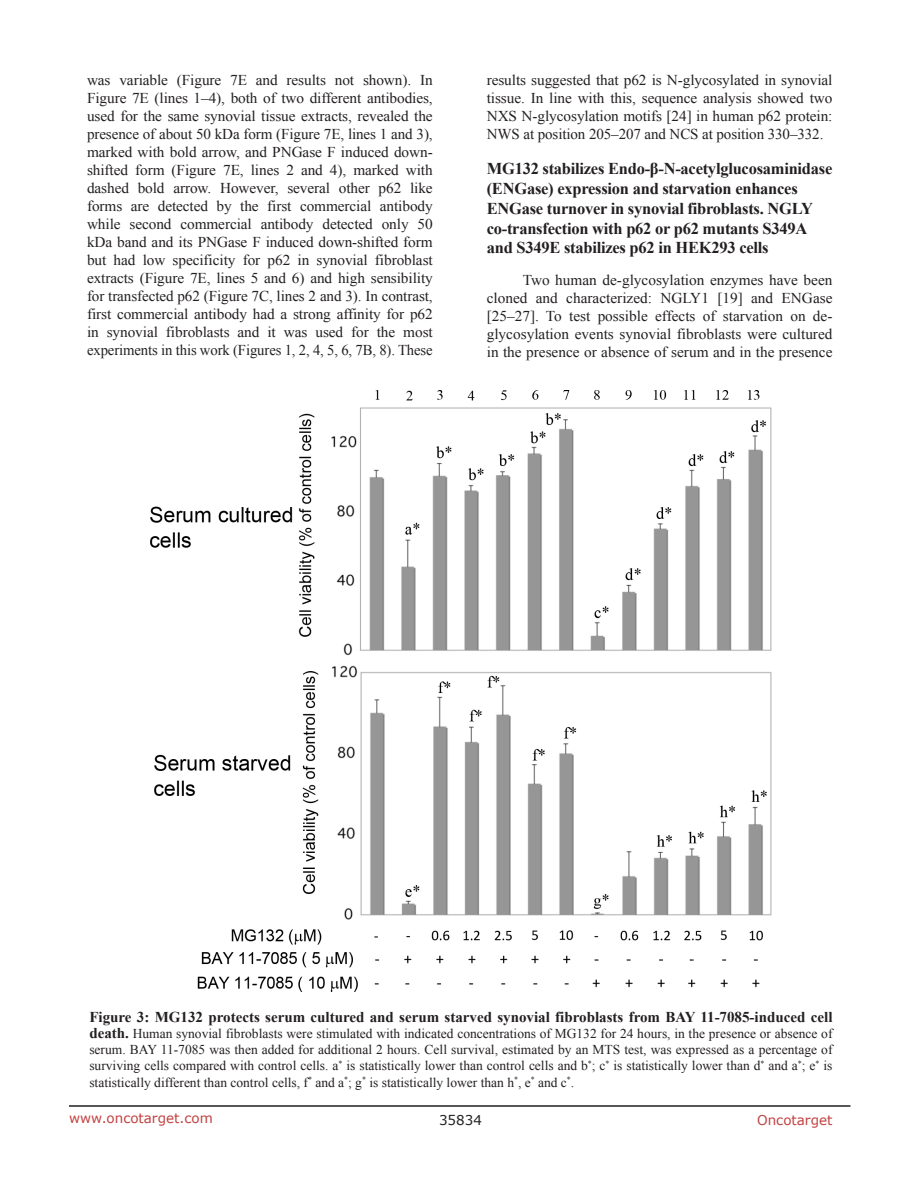
<style>
.page{position:relative;width:918px;height:1188px;background:#fff}
.page>*{position:absolute;margin:0;border:0;box-sizing:border-box;transform-origin:0 0}
.SubHeading{font:700 16.5px/19.8px "Times New Roman";letter-spacing:-.015em;color:#231f20}
.BodyText{font:15px/18px "Times New Roman";letter-spacing:-.005em;color:#231f20;text-align:justify}
.Figuretrx{font:700 15px "Times New Roman";color:#231f20}
.Figuretrx-2{font:13.5px/16.2px "Times New Roman";color:#231f20;text-align:justify}
.t1{font:13.5px "Verdana";color:#c24141}
.t2{font:13.5px "Verdana";color:#231f20}
.s1{font-weight:700;font-size:15px}
</style>
<div class="page">
<hr style="left:69px;top:1105px;width:781px;height:2px;background:#231f20">
<img style="left:151px;top:391px;width:620px;height:601px">
<p class="BodyText" style="left:87px;top:71px;width:347px">was variable (Figure 7E and results not shown). In Figure 7E (lines 1–4), both of two different antibodies, used for the same synovial tissue extracts, revealed the presence of about 50 kDa form (Figure 7E, lines 1 and 3), marked with bold arrow, and PNGase F induced down&shy;shifted form (Figure 7E, lines 2 and 4), marked with dashed bold arrow. However, several other p62 like forms are detected by the first commercial antibody while second commercial antibody detected only 50 kDa band and its PNGase F induced down-shifted form but had low specificity for p62 in synovial fibroblast extracts (Figure 7E, lines 5 and 6) and high sensibility for transfected p62 (Figure 7C, lines 2 and 3). In contrast, first commercial antibody had a strong affinity for p62 in synovial fibroblasts and it was used for the most experiments in this work (Figures 1, 2, 4, 5, 6, 7B, 8). These</p>
<p class="BodyText" style="left:487px;top:71px;width:347px">results suggested that p62 is N-glycosylated in synovial tissue. In line with this, sequence analysis showed two NXS N-glycosylation motifs [24] in human p62 protein:<br>NWS at position 205–207 and NCS at position 330–332.</p>
<p class="SubHeading" style="left:487px;top:158px;width:347px">MG132 stabilizes Endo-β-N-acetylglucosaminidase (ENGase) expression and starvation enhances ENGase turnover in synovial fibroblasts. NGLY co-transfection with p62 or p62 mutants S349A and S349E stabilizes p62 in HEK293 cells</p>
<p class="BodyText" style="left:487px;top:271px;width:347px;text-indent:36px">Two human de-glycosylation enzymes have been cloned and characterized: NGLY1 [19] and ENGase [25–27]. To test possible effects of starvation on de&shy;glycosylation events synovial fibroblasts were cultured in the presence or absence of serum and in the presence</p>
<p class="Figuretrx" style="left:89px;top:1006px;width:745px">Figure 3: MG132 protects serum cultured and serum starved synovial fibroblasts from BAY 11-7085-induced cell</p>
<p class="Figuretrx-2" style="left:89px;top:1025px;width:745px"><span class="s1">death.</span> Human synovial fibroblasts were stimulated with indicated concentrations of MG132 for 24 hours, in the presence or absence of serum. BAY 11-7085 was then added for additional 2 hours. Cell survival, estimated by an MTS test, was expressed as a percentage of surviving cells compared with control cells. a<sup>*</sup> is statistically lower than control cells and b<sup>*</sup>; c<sup>*</sup> is statistically lower than d<sup>*</sup> and a<sup>*</sup>; e<sup>*</sup> is statistically different than control cells, f<sup>*</sup> and a<sup>*</sup>; g<sup>*</sup> is statistically lower than h<sup>*</sup>, e<sup>*</sup> and c<sup>*</sup>.</p>
<p class="t1" style="left:69px;top:1109px;width:145px">www.oncotarget.com</p>
<p class="t2" style="left:439px;top:1111px;width:44px">35834</p>
<p class="t1" style="left:757px;top:1111px;width:77px">Oncotarget</p>
</div>
